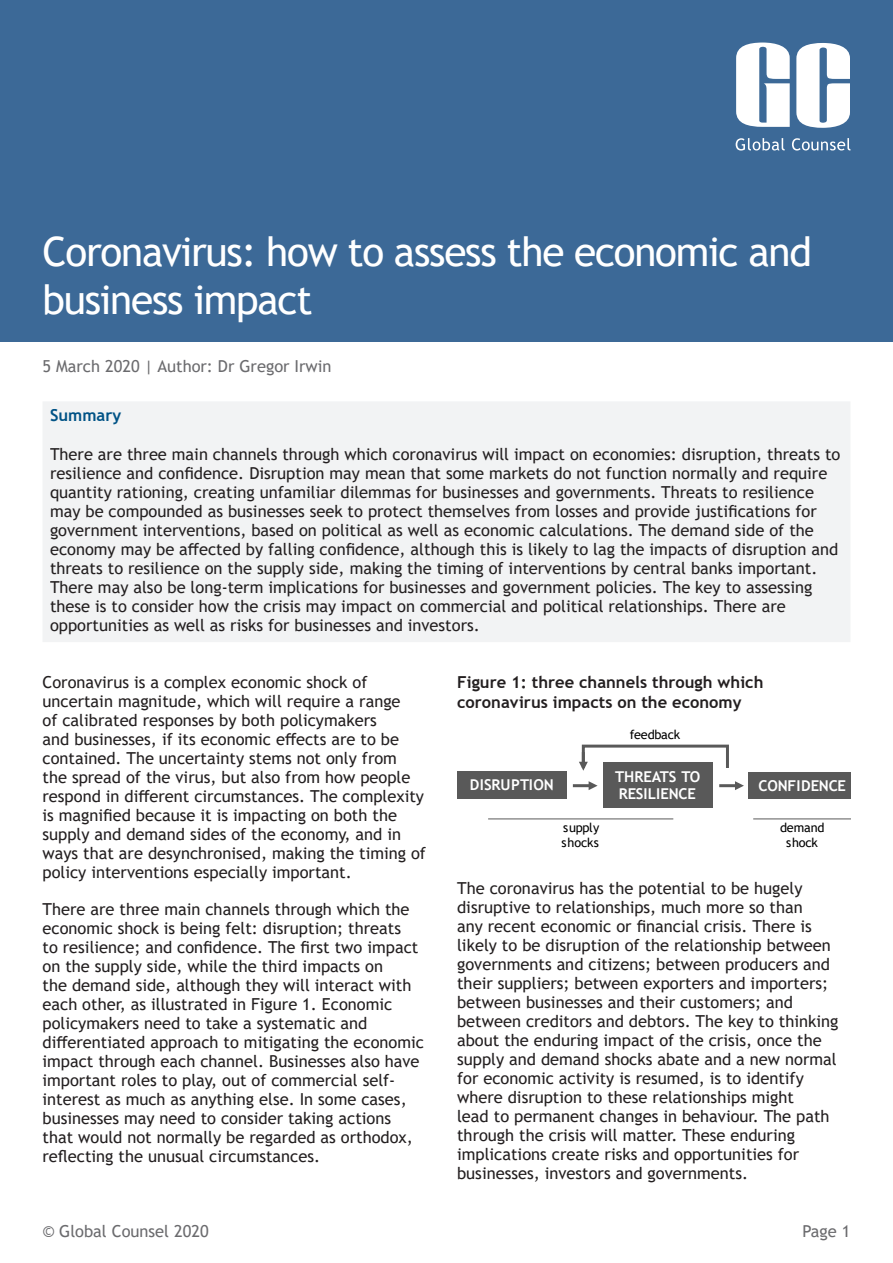
<style>
.page{position:relative;width:893px;height:1263px;background:#fff}
.page>*{position:absolute;margin:0;border:0;box-sizing:border-box;transform-origin:0 0}
.t1{font:40.5px/48.6px "Trebuchet MS";letter-spacing:-.03em;color:#fff}
.t2{font:16.5px/19px "Trebuchet MS";color:#231f20}
.t3{font:700 16.5px/19.8px "Trebuchet MS";color:#231f20}
.t4{font:16.5px "Trebuchet MS";color:#6b6b6e}
.t5{font:700 16.5px "Trebuchet MS";color:#015386}
.t6{font:700 15px/17.9px "Trebuchet MS";letter-spacing:-.01em;color:#fff}
.t7{font:12.75px/15px "Trebuchet MS";letter-spacing:-.015em;color:#000}
</style>
<div class="page">
<div style="left:0;top:0;width:893px;height:342px;background:#3c6997"></div>
<svg style="left:796px;top:43px;width:54px;height:85px"></svg>
<svg style="left:736px;top:43px;width:54px;height:84px"></svg>
<svg style="left:736px;top:138px;width:49px;height:13px"></svg>
<svg style="left:792px;top:138px;width:58px;height:13px"></svg>
<div style="left:46px;top:405px;width:801px;height:233px;background:#f2f3f4"></div>
<div style="left:43px;top:401px;width:807px;height:241px;border:8px solid #f2f3f4"></div>
<div style="left:582px;top:745px;width:147px;height:94px;border:3px solid #595959"></div>
<div style="left:571px;top:768px;width:190px;height:85px;background:#fff"></div>
<svg style="left:579px;top:752px;width:9px;height:19px"></svg>
<div style="left:457px;top:771px;width:110px;height:28px;background:#595959"></div>
<div style="left:603px;top:762px;width:109px;height:46px;background:#595959"></div>
<div style="left:748px;top:772px;width:102px;height:27px;background:#595959"></div>
<hr style="left:573px;top:784px;width:17px;height:3px;background:#595959">
<svg style="left:589px;top:781px;width:9px;height:9px"></svg>
<hr style="left:719px;top:784px;width:17px;height:3px;background:#595959">
<svg style="left:735px;top:781px;width:9px;height:9px"></svg>
<hr style="left:488px;top:818px;width:185px;height:1px;background:#595959">
<hr style="left:753px;top:818px;width:97px;height:1px;background:#595959">
<p class="t1" style="left:43px;top:227px;width:771px">Coronavirus: how to assess the economic and business impact</p>
<p class="t4" style="left:43px;top:356px;width:291px">5 March 2020 | Author: Dr Gregor Irwin</p>
<p class="t5" style="left:50px;top:405px;width:73px">Summary</p>
<p class="t2" style="left:50px;top:444px;width:792px">There are three main channels through which coronavirus will impact on economies: disruption, threats to resilience and confidence. Disruption may mean that some markets do not function normally and require quantity rationing, creating unfamiliar dilemmas for businesses and governments. Threats to resilience may be compounded as businesses seek to protect themselves from losses and provide justifications for government interventions, based on political as well as economic calculations. The demand side of the economy may be affected by falling confidence, although this is likely to lag the impacts of disruption and threats to resilience on the supply side, making the timing of interventions by central banks important.<br>There may also be long-term implications for businesses and government policies. The key to assessing these is to consider how the crisis may impact on commercial and political relationships. There are opportunities as well as risks for businesses and investors.</p>
<p class="t2" style="left:43px;top:673px;width:385px">Coronavirus is a complex economic shock of uncertain magnitude, which will require a range<br>of calibrated responses by both policymakers<br>and businesses, if its economic effects are to be contained. The uncertainty stems not only from<br>the spread of the virus, but also from how people respond in different circumstances. The complexity is magnified because it is impacting on both the supply and demand sides of the economy, and in ways that are desynchronised, making the timing of policy interventions especially important.</p>
<p class="t2" style="left:43px;top:899px;width:383px">There are three main channels through which the economic shock is being felt: disruption; threats<br>to resilience; and confidence. The first two impact on the supply side, while the third impacts on<br>the demand side, although they will interact with each other, as illustrated in Figure 1. Economic policymakers need to take a systematic and differentiated approach to mitigating the economic impact through each channel. Businesses also have important roles to play, out of commercial self&shy;interest as much as anything else. In some cases, businesses may need to consider taking actions that would not normally be regarded as orthodox, reflecting the unusual circumstances.</p>
<p class="t3" style="left:457px;top:672px;width:308px">Figure 1: three channels through which coronavirus impacts on the economy</p>
<p class="t7" style="left:630px;top:727px;width:52px">feedback</p>
<p class="t6" style="left:470px;top:776px;width:85px">DISRUPTION</p>
<p class="t6" style="left:615px;top:767px;width:87px">THREATS TO<br>RESILIENCE</p>
<p class="t6" style="left:758px;top:776px;width:89px">CONFIDENCE</p>
<p class="t7" style="left:562px;top:820px;width:39px">supply shocks</p>
<p class="t7" style="left:780px;top:820px;width:46px;text-align:center">demand shock</p>
<p class="t2" style="left:457px;top:879px;width:383px">The coronavirus has the potential to be hugely disruptive to relationships, much more so than<br>any recent economic or financial crisis. There is likely to be disruption of the relationship between governments and citizens; between producers and their suppliers; between exporters and importers; between businesses and their customers; and between creditors and debtors. The key to thinking about the enduring impact of the crisis, once the supply and demand shocks abate and a new normal for economic activity is resumed, is to identify where disruption to these relationships might<br>lead to permanent changes in behaviour. The path through the crisis will matter. These enduring implications create risks and opportunities for businesses, investors and governments.</p>
<p class="t4" style="left:43px;top:1220px;width:168px">© Global Counsel 2020</p>
<p class="t4" style="left:802px;top:1220px;width:49px">Page 1</p>
</div>
